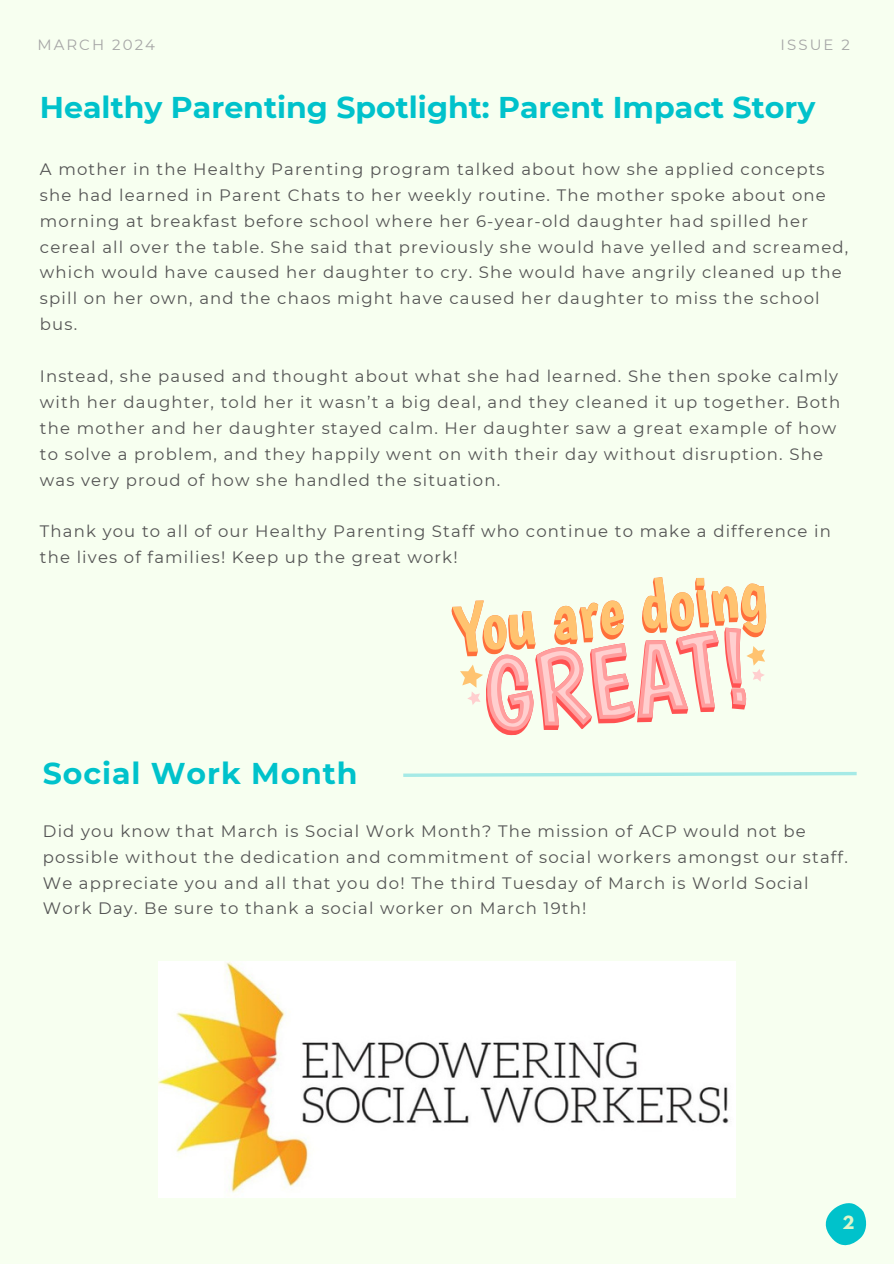
<style>
.page{position:relative;width:894px;height:1264px;background:#fff}
.page>*{position:absolute;margin:0;border:0;box-sizing:border-box;transform-origin:0 0}
.t1{font:700 30px "Montserrat";color:#00c2cb}
.t2{font:700 30px "Montserrat";letter-spacing:.03em;color:#00c2cb}
.t3{font:16.5px/25.8px "Montserrat";letter-spacing:.07em;color:#545454}
.t4{font:700 16.05px "League Spartan";color:#def6ca}
.t5{font:14.85px "Montserrat";letter-spacing:.14em;color:#a6a6a6}
</style>
<div class="page">
<div style="left:0;top:0;width:893px;height:1263px;background:#f7fff0"></div>
<svg style="left:825px;top:1203px;width:42px;height:43px"></svg>
<svg style="left:451px;top:577px;width:316px;height:159px"></svg>
<img style="left:158px;top:961px;width:577px;height:236px">
<svg style="left:403px;top:772px;width:454px;height:5px"></svg>
<p class="t5" style="left:37px;top:35px;width:119px">MARCH 2024</p>
<p class="t5" style="left:780px;top:35px;width:71px">ISSUE 2</p>
<h1 class="t1" style="left:40px;top:89px;width:776px">Healthy Parenting Spotlight: Parent Impact Story</h1>
<p class="t3" style="left:40px;top:156px;width:809px">A mother in the Healthy Parenting program talked about how she applied concepts she had learned in Parent Chats to her weekly routine. The mother spoke about one morning at breakfast before school where her 6-year-old daughter had spilled her cereal all over the table. She said that previously she would have yelled and screamed, which would have caused her daughter to cry. She would have angrily cleaned up the spill on her own, and the chaos might have caused her daughter to miss the school bus.</p>
<p class="t3" style="left:40px;top:363px;width:801px">Instead, she paused and thought about what she had learned. She then spoke calmly with her daughter, told her it wasn’t a big deal, and they cleaned it up together. Both the mother and her daughter stayed calm. Her daughter saw a great example of how to solve a problem, and they happily went on with their day without disruption. She was very proud of how she handled the situation.</p>
<h1 class="t3" style="left:40px;top:518px;width:792px">Thank you to all of our Healthy Parenting Staff who continue to make a difference in the lives of families! Keep up the great work!</h1>
<p class="t2" style="left:43px;top:755px;width:316px">Social Work Month</p>
<p class="t3" style="left:43px;top:818px;width:806px">Did you know that March is Social Work Month? The mission of ACP would not be possible without the dedication and commitment of social workers amongst our staff.<br>We appreciate you and all that you do! The third Tuesday of March is World Social Work Day. Be sure to thank a social worker on March 19th!</p>
<h2 class="t4" style="left:842px;top:1214px;width:14px">2</h2>
</div>
